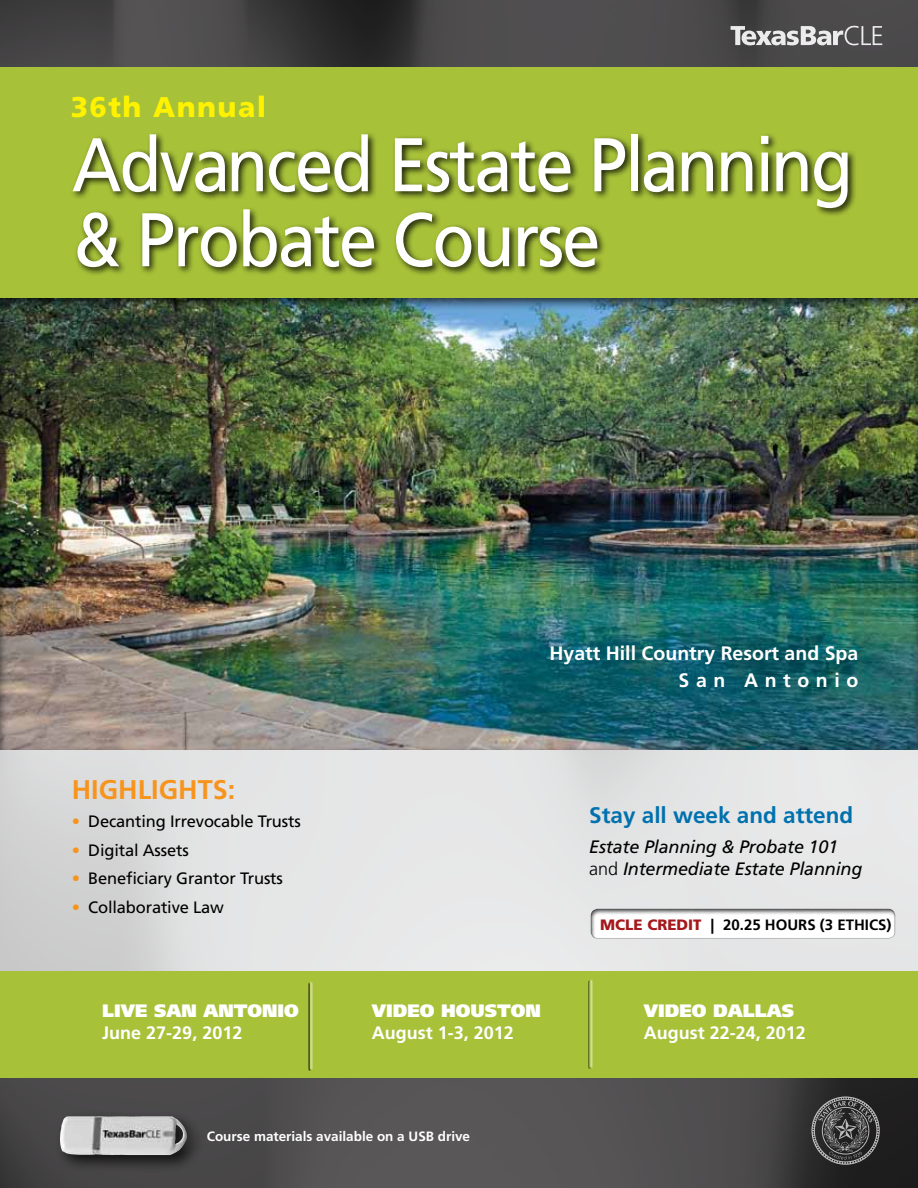
<style>
.page{position:relative;width:918px;height:1188px;background:#fff}
.page>*{position:absolute;margin:0;border:0;box-sizing:border-box;transform-origin:0 0}
.t1{font:75.9px/75px "Frutiger LT Std";letter-spacing:-.03em;color:#fff;scale:.91 1}
.t2{font:900 28.5px "Frutiger LT Std";letter-spacing:.05em;color:#fff200}
.t3{font:700 27px "Frutiger LT Std";color:#f7941e}
.t4{font:700 22.5px "Frutiger LT Std";color:#0071ae}
.t5{font:700 19.5px/27px "Frutiger LT Std";color:#fff;text-align:right}
.t6{font:italic 18px/21.6px "Frutiger LT Std";letter-spacing:-.01em;color:#000}
.t7{font:700 18px "Frutiger LT Std";color:#fff}
.t8{font:900 18px "Frutiger LT Std";color:#fff}
.t9{font:16.5px "Frutiger LT Std";letter-spacing:-.01em;color:#000}
.t10{font:700 15px "Frutiger LT Std";color:#000}
.t11{font:700 13.5px "Frutiger LT Std";color:#fff}
.s1{font-weight:900;color:#f7941e}
.s2{font-weight:300;font-style:normal}
.s3{font-weight:900;color:#a5181c}
.s4{font-weight:900}
</style>
<div class="page">
<img style="left:0;top:751px;width:918px;height:221px">
<img style="left:0;top:1078px;width:918px;height:110px">
<img style="left:0;top:0;width:918px;height:67px">
<div style="left:55px;top:1111px;width:149px;height:62px;background:#000;opacity:.75"></div>
<img style="left:60px;top:1116px;width:61px;height:39px">
<svg style="left:731px;top:26px;width:151px;height:19px"></svg>
<div style="left:589px;top:908px;width:308px;height:33px;background:#000;opacity:.7"></div>
<div style="left:0;top:67px;width:918px;height:231px;background:#a7c239"></div>
<div style="left:0;top:972px;width:918px;height:106px;background:#a7c239"></div>
<hr style="left:309px;top:981px;width:4px;height:89px;background:#fff;opacity:.75">
<hr style="left:309px;top:981px;width:2px;height:89px;background:#000;opacity:.75">
<hr style="left:310px;top:983px;width:1px;height:86px;background:#c0d173">
<hr style="left:589px;top:980px;width:4px;height:89px;background:#fff;opacity:.75">
<hr style="left:588px;top:980px;width:3px;height:89px;background:#000;opacity:.75">
<hr style="left:589px;top:982px;width:2px;height:86px;background:#c0d173">
<svg style="left:812px;top:1096px;width:68px;height:69px"></svg>
<div style="left:0;top:298px;width:918px;height:453px;background:#000;opacity:.75"></div>
<div style="left:70px;top:131px;width:787px;height:146px;background:#000;opacity:.85"></div>
<h2 class="t2" style="left:71px;top:89px;width:197px">36th Annual</h2>
<h1 class="t1" style="left:72px;top:128px;width:860px">Advanced Estate Planning &amp; Probate Course</h1>
<p class="t5" style="left:549px;top:640px;width:310px">Hyatt Hill Country Resort and Spa<br>S a n A n t o n i o</p>
<h3 class="t3" style="left:72px;top:773px;width:165px">HIGHLIGHTS:</h3>
<p class="t9" style="left:72px;top:812px;width:231px"><span class="s1">•</span> Decanting Irrevocable Trusts</p>
<p class="t9" style="left:72px;top:840px;width:119px"><span class="s1">•</span> Digital Assets</p>
<p class="t9" style="left:72px;top:869px;width:213px"><span class="s1">•</span> Beneficiary Grantor Trusts</p>
<p class="t9" style="left:72px;top:897px;width:154px"><span class="s1">•</span> Collaborative Law</p>
<p class="t8" style="left:102px;top:1000px;width:198px">LIVE SAN ANTONIO</p>
<p class="t7" style="left:102px;top:1022px;width:142px">June 27-29, 2012</p>
<p class="t8" style="left:372px;top:1000px;width:171px">VIDEO HOUSTON</p>
<p class="t7" style="left:372px;top:1022px;width:144px">August 1-3, 2012</p>
<p class="t11" style="left:207px;top:1128px;width:265px">Course materials available on a USB drive</p>
<h3 class="t4" style="left:589px;top:802px;width:265px">Stay all week and attend</h3>
<p class="t6" style="left:589px;top:836px;width:275px">Estate Planning &amp; Probate 101 <span class="s2">and</span> Intermediate Estate Planning</p>
<p class="t10" style="left:600px;top:916px;width:293px"><span class="s3">MCLE CREDIT</span> <span class="s4">|</span> 20.25 HOURS (3 ETHICS)</p>
<p class="t8" style="left:644px;top:1000px;width:152px">VIDEO DALLAS</p>
<p class="t7" style="left:644px;top:1022px;width:164px">August 22-24, 2012</p>
</div>
